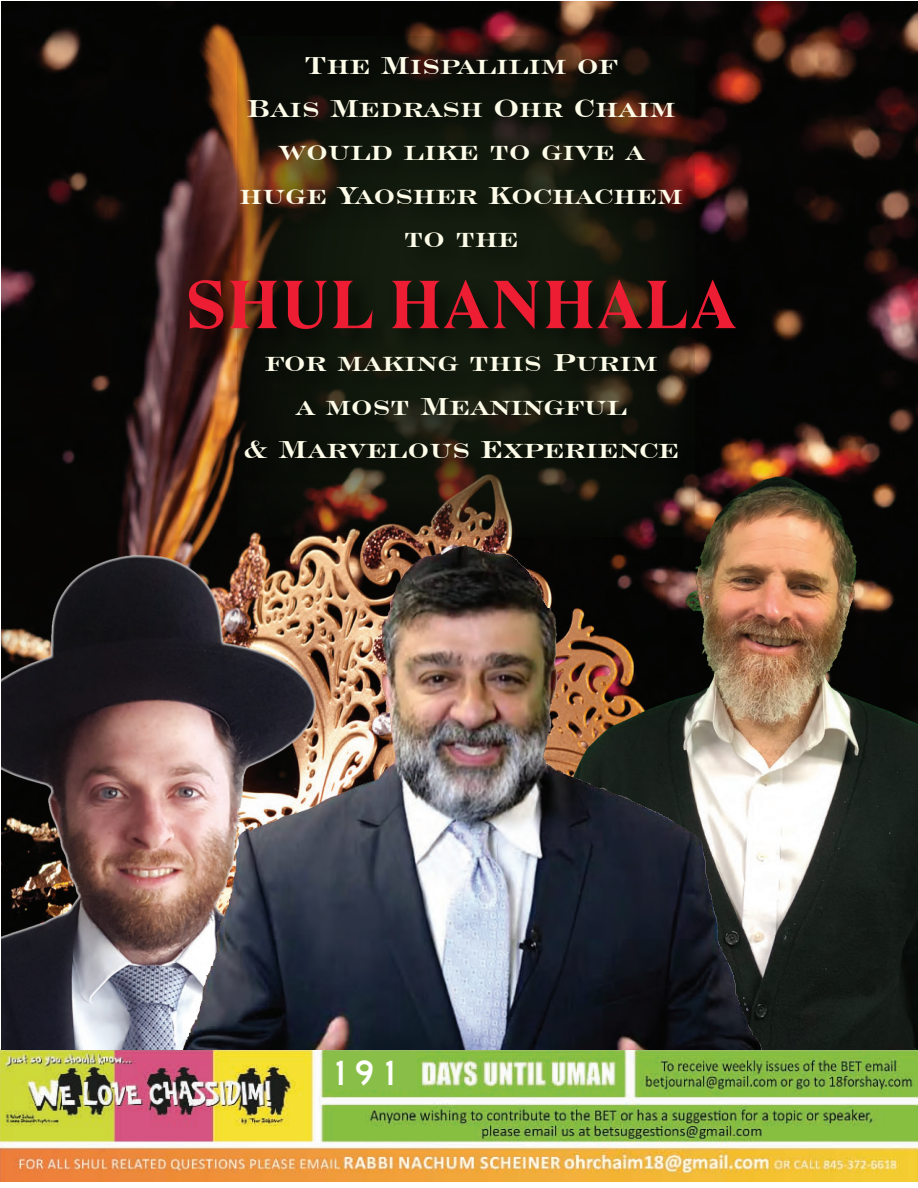
<style>
.page{position:relative;width:918px;height:1188px;background:#fff}
.page>*{position:absolute;margin:0;border:0;box-sizing:border-box;transform-origin:0 0}
.t1{font:500 67.65px "Eksell Display";letter-spacing:.05em;color:#ed1d33}
.t2{font:700 36.15px/43.3px "Engravers Roman BT";color:#fdfce9;text-align:center}
.t3{font:36px "Highway Gothic";color:#fff}
</style>
<div class="page">
<img style="left:0;top:1049px;width:918px;height:133px">
<div style="left:325px;top:1052px;width:92px;height:38px;background:#89bf49"></div>
<svg style="left:1px;top:1px;width:917px;height:470px;background:#150c0a"></svg>
<img style="left:1px;top:512px;width:917px;height:538px">
<img style="left:30px;top:35px;width:883px;height:673px">
<p class="t2" style="left:240px;top:42px;width:445px">The Mispalilim of<br>Bais Medrash Ohr Chaim would like to give a huge Yaosher Kochachem to the</p>
<h1 class="t1" style="left:187px;top:266px;width:551px">SHUL HANHALA</h1>
<p class="t2" style="left:243px;top:339px;width:437px">for making this Purim<br>a most Meaningful<br>&amp; Marvelous Experience</p>
<p class="t3" style="left:334px;top:1054px;width:63px">1 9 1</p>
</div>
